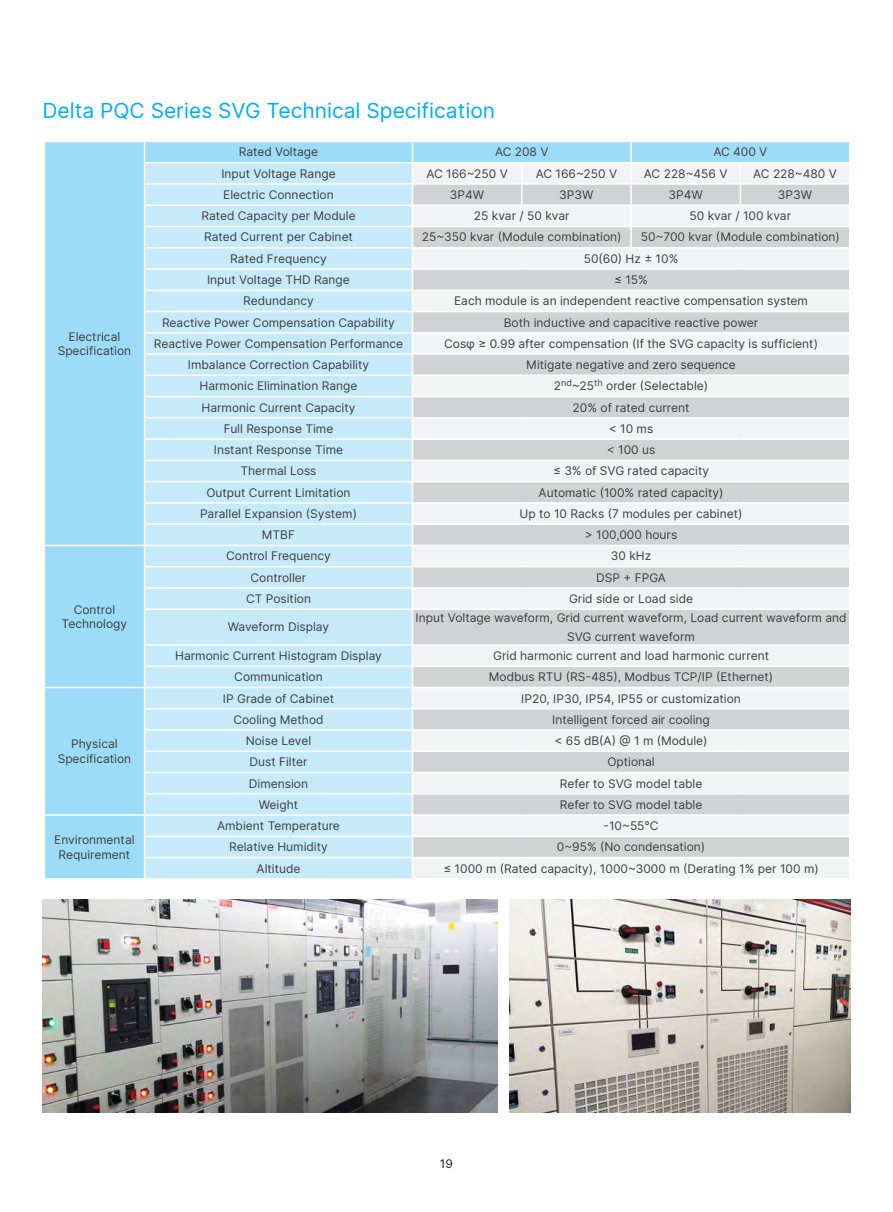
<style>
.page{position:relative;width:893px;height:1212px;background:#fff}
.page>*{position:absolute;margin:0;border:0;box-sizing:border-box;transform-origin:0 0}
.內文-標題{font:21px "Delta Sans";color:#00aeef}
.t1{font:12px/14.4px "Delta Sans";color:#3e3e3f;text-align:center}
.t2{font:12px "Delta Sans";color:#231f20}
</style>
<div class="page">
<div style="left:145px;top:163px;width:267px;height:715px;background:#c6eafa"></div>
<hr style="left:144px;top:183px;width:268px;height:2px;background:#fff">
<hr style="left:144px;top:204px;width:268px;height:2px;background:#fff">
<hr style="left:144px;top:226px;width:268px;height:1px;background:#fff">
<hr style="left:144px;top:247px;width:268px;height:1px;background:#fff">
<hr style="left:144px;top:268px;width:268px;height:2px;background:#fff">
<hr style="left:144px;top:289px;width:268px;height:2px;background:#fff">
<hr style="left:144px;top:311px;width:268px;height:1px;background:#fff">
<hr style="left:144px;top:332px;width:268px;height:2px;background:#fff">
<hr style="left:144px;top:353px;width:268px;height:2px;background:#fff">
<hr style="left:144px;top:375px;width:268px;height:1px;background:#fff">
<hr style="left:144px;top:396px;width:268px;height:1px;background:#fff">
<hr style="left:144px;top:417px;width:268px;height:2px;background:#fff">
<hr style="left:144px;top:438px;width:268px;height:2px;background:#fff">
<hr style="left:144px;top:460px;width:268px;height:1px;background:#fff">
<hr style="left:144px;top:481px;width:268px;height:1px;background:#fff">
<hr style="left:144px;top:502px;width:268px;height:2px;background:#fff">
<hr style="left:144px;top:523px;width:268px;height:2px;background:#fff">
<hr style="left:145px;top:545px;width:267px;height:1px;background:#fff">
<hr style="left:144px;top:566px;width:268px;height:1px;background:#fff">
<hr style="left:144px;top:587px;width:268px;height:2px;background:#fff">
<hr style="left:144px;top:608px;width:268px;height:2px;background:#fff">
<hr style="left:144px;top:644px;width:268px;height:2px;background:#fff">
<hr style="left:144px;top:665px;width:268px;height:2px;background:#fff">
<hr style="left:145px;top:687px;width:267px;height:1px;background:#fff">
<hr style="left:144px;top:708px;width:268px;height:1px;background:#fff">
<hr style="left:144px;top:729px;width:268px;height:2px;background:#fff">
<hr style="left:144px;top:750px;width:268px;height:2px;background:#fff">
<hr style="left:144px;top:772px;width:268px;height:1px;background:#fff">
<hr style="left:144px;top:793px;width:268px;height:1px;background:#fff">
<hr style="left:145px;top:814px;width:267px;height:2px;background:#fff">
<hr style="left:144px;top:835px;width:268px;height:2px;background:#fff">
<hr style="left:144px;top:857px;width:268px;height:1px;background:#fff">
<div style="left:44px;top:142px;width:101px;height:737px;background:#9cdcf8"></div>
<svg style="left:412px;top:142px;width:438px;height:736px"></svg>
<hr style="left:144px;top:162px;width:268px;height:1px;background:#fff">
<hr style="left:412px;top:162px;width:110px;height:1px;background:#fff">
<hr style="left:522px;top:162px;width:109px;height:1px;background:#fff">
<hr style="left:631px;top:162px;width:109px;height:1px;background:#fff">
<hr style="left:740px;top:162px;width:110px;height:1px;background:#fff">
<img style="left:43px;top:899px;width:454px;height:214px">
<img style="left:509px;top:899px;width:341px;height:214px">
<p class="內文-標題" style="left:43px;top:95px;width:454px">Delta PQC Series SVG Technical Specification</p>
<p class="t1" style="left:58px;top:329px;width:75px">Electrical<br>Specification</p>
<p class="t1" style="left:62px;top:602px;width:67px">Control<br>Technology</p>
<p class="t1" style="left:58px;top:737px;width:75px">Physical<br>Specification</p>
<p class="t1" style="left:54px;top:832px;width:82px">Environmental<br>Requirement</p>
<p class="t1" style="left:239px;top:145px;width:81px">Rated Voltage</p>
<p class="t1" style="left:495px;top:145px;width:55px">AC 208 V</p>
<p class="t1" style="left:713px;top:145px;width:55px">AC 400 V</p>
<p class="t1" style="left:221px;top:166px;width:116px">Input Voltage Range</p>
<p class="t1" style="left:426px;top:166px;width:83px">AC 166~250 V</p>
<p class="t1" style="left:536px;top:166px;width:83px">AC 166~250 V</p>
<p class="t1" style="left:644px;top:166px;width:85px">AC 228~456 V</p>
<p class="t1" style="left:753px;top:166px;width:85px">AC 228~480 V</p>
<p class="t1" style="left:223px;top:187px;width:112px">Electric Connection</p>
<p class="t1" style="left:450px;top:187px;width:36px">3P4W</p>
<p class="t1" style="left:559px;top:187px;width:36px">3P3W</p>
<p class="t1" style="left:669px;top:187px;width:36px">3P4W</p>
<p class="t1" style="left:778px;top:187px;width:36px">3P3W</p>
<p class="t1" style="left:201px;top:208px;width:156px">Rated Capacity per Module</p>
<p class="t1" style="left:474px;top:208px;width:97px">25 kvar / 50 kvar</p>
<p class="t1" style="left:690px;top:208px;width:103px">50 kvar / 100 kvar</p>
<p class="t1" style="left:204px;top:230px;width:151px">Rated Current per Cabinet</p>
<p class="t1" style="left:422px;top:230px;width:201px">25~350 kvar (Module combination)</p>
<p class="t1" style="left:641px;top:230px;width:200px">50~700 kvar (Module combination)</p>
<p class="t1" style="left:230px;top:251px;width:98px">Rated Frequency</p>
<p class="t1" style="left:584px;top:251px;width:96px">50(60) Hz ± 10%</p>
<p class="t1" style="left:207px;top:272px;width:144px">Input Voltage THD Range</p>
<p class="t1" style="left:614px;top:272px;width:35px">≤ 15%</p>
<p class="t1" style="left:243px;top:293px;width:72px">Redundancy</p>
<p class="t1" style="left:454px;top:293px;width:355px">Each module is an independent reactive compensation system</p>
<p class="t1" style="left:162px;top:315px;width:234px">Reactive Power Compensation Capability</p>
<p class="t1" style="left:504px;top:315px;width:256px">Both inductive and capacitive reactive power</p>
<p class="t1" style="left:154px;top:336px;width:251px">Reactive Power Compensation Performance</p>
<p class="t1" style="left:444px;top:336px;width:375px">Cosφ ≥ 0.99 after compensation (If the SVG capacity is sufficient)</p>
<p class="t1" style="left:188px;top:357px;width:183px">Imbalance Correction Capability</p>
<p class="t1" style="left:526px;top:357px;width:211px">Mitigate negative and zero sequence</p>
<p class="t1" style="left:199px;top:378px;width:160px">Harmonic Elimination Range</p>
<p class="t1" style="left:554px;top:378px;width:156px">2<sup>nd</sup>~25<sup>th</sup> order (Selectable)</p>
<p class="t1" style="left:202px;top:400px;width:155px">Harmonic Current Capacity</p>
<p class="t1" style="left:573px;top:400px;width:118px">20% of rated current</p>
<p class="t1" style="left:224px;top:421px;width:111px">Full Response Time</p>
<p class="t1" style="left:609px;top:421px;width:46px">&lt; 10 ms</p>
<p class="t1" style="left:214px;top:442px;width:131px">Instant Response Time</p>
<p class="t1" style="left:607px;top:442px;width:50px">&lt; 100 us</p>
<p class="t1" style="left:240px;top:463px;width:78px">Thermal Loss</p>
<p class="t1" style="left:553px;top:463px;width:158px">≤ 3% of SVG rated capacity</p>
<p class="t1" style="left:206px;top:485px;width:146px">Output Current Limitation</p>
<p class="t1" style="left:539px;top:485px;width:186px">Automatic (100% rated capacity)</p>
<p class="t1" style="left:200px;top:506px;width:158px">Parallel Expansion (System)</p>
<p class="t1" style="left:520px;top:506px;width:224px">Up to 10 Racks (7 modules per cabinet)</p>
<p class="t1" style="left:262px;top:527px;width:35px">MTBF</p>
<p class="t1" style="left:585px;top:527px;width:94px">&gt; 100,000 hours</p>
<p class="t1" style="left:226px;top:549px;width:106px">Control Frequency</p>
<p class="t1" style="left:611px;top:549px;width:42px">30 kHz</p>
<p class="t1" style="left:251px;top:570px;width:57px">Controller</p>
<p class="t1" style="left:596px;top:570px;width:71px">DSP + FPGA</p>
<p class="t1" style="left:246px;top:591px;width:67px">CT Position</p>
<p class="t1" style="left:569px;top:591px;width:126px">Grid side or Load side</p>
<p class="t1" style="left:228px;top:620px;width:103px">Waveform Display</p>
<p class="t1" style="left:416px;top:607px;width:432px;line-height:19.5px">Input Voltage waveform, Grid current waveform, Load current waveform and<br>SVG current waveform</p>
<p class="t1" style="left:175px;top:648px;width:208px">Harmonic Current Histogram Display</p>
<p class="t1" style="left:493px;top:648px;width:277px">Grid harmonic current and load harmonic current</p>
<p class="t1" style="left:234px;top:669px;width:90px">Communication</p>
<p class="t1" style="left:489px;top:669px;width:286px">Modbus RTU (RS-485), Modbus TCP/IP (Ethernet)</p>
<p class="t1" style="left:223px;top:691px;width:113px">IP Grade of Cabinet</p>
<p class="t1" style="left:521px;top:691px;width:221px">IP20, IP30, IP54, IP55 or customization</p>
<p class="t1" style="left:233px;top:712px;width:92px">Cooling Method</p>
<p class="t1" style="left:552px;top:712px;width:159px">Intelligent forced air cooling</p>
<p class="t1" style="left:246px;top:733px;width:67px">Noise Level</p>
<p class="t1" style="left:555px;top:733px;width:154px">&lt; 65 dB(A) @ 1 m (Module)</p>
<p class="t1" style="left:249px;top:754px;width:60px">Dust Filter</p>
<p class="t1" style="left:607px;top:754px;width:49px">Optional</p>
<p class="t1" style="left:249px;top:776px;width:61px">Dimension</p>
<p class="t1" style="left:560px;top:776px;width:144px">Refer to SVG model table</p>
<p class="t1" style="left:259px;top:797px;width:41px">Weight</p>
<p class="t1" style="left:560px;top:797px;width:144px">Refer to SVG model table</p>
<p class="t1" style="left:217px;top:818px;width:124px">Ambient Temperature</p>
<p class="t1" style="left:603px;top:818px;width:57px">-10~55°C</p>
<p class="t1" style="left:229px;top:839px;width:100px">Relative Humidity</p>
<p class="t1" style="left:557px;top:839px;width:150px">0~95% (No condensation)</p>
<p class="t1" style="left:257px;top:861px;width:45px">Altitude</p>
<p class="t1" style="left:443px;top:861px;width:377px">≤ 1000 m (Rated capacity), 1000~3000 m (Derating 1% per 100 m)</p>
<p class="t2" style="left:440px;top:1155px;width:15px">19</p>
</div>
